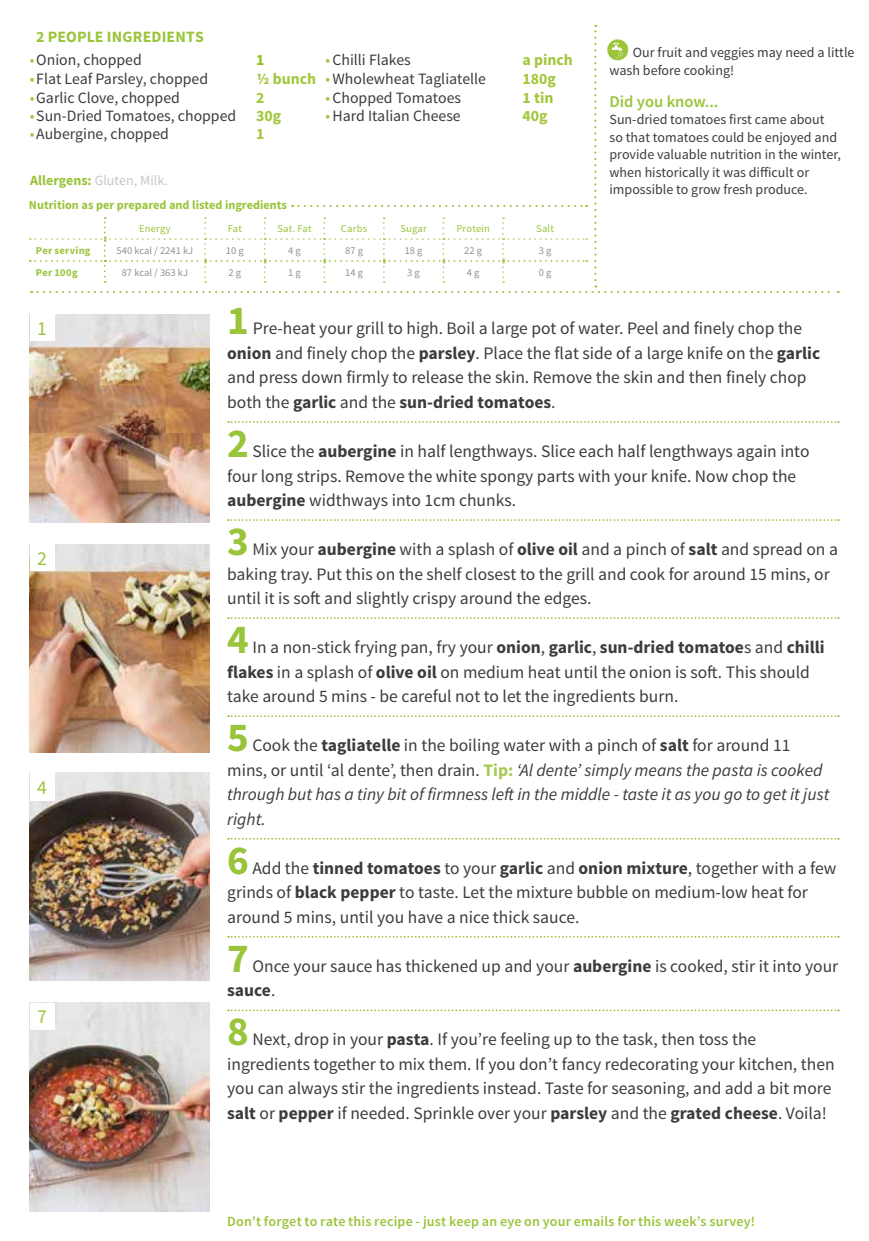
<style>
.page{position:relative;width:869px;height:1241px;background:#fff}
.page>*{position:absolute;margin:0;border:0;box-sizing:border-box;transform-origin:0 0}
.t1{font:700 41.12px "Source Sans Pro";color:#9ac43a}
.t2{font:19.6px "Source Sans Pro";color:#9ac43a}
.t3{font:17.5px/24.5px "Source Sans Pro";color:#3c3c3b}
.t4{font:italic 17.5px/24.5px "Source Sans Pro";color:#3c3c3b}
.t5{font:600 16.45px "Source Sans Pro";color:#9ac43a}
.t6{font:15.75px "Source Sans Pro";color:#3c3c3b}
.t7{font:700 15.75px "Source Sans Pro";color:#a2c73a}
.t8{font:700 15.75px "Source Sans Pro";letter-spacing:.01em;color:#9ac43a}
.t9{font:700 15.75px "Source Sans Pro";color:#95c11f}
.t10{font:14px/17.5px "Source Sans Pro";color:#3c3c3b}
.t11{font:600 14px "Source Sans Pro";letter-spacing:.015em;color:#9ac43a}
.t12{font:14px "Source Sans Pro";color:#c6c6c6}
.t13{font:700 12.25px "Source Sans Pro";color:#9ac43a}
.t14{font:10.5px "Source Sans Pro";color:#929292}
.t15{font:10.5px "Source Sans Pro";letter-spacing:.02em;color:#9ac43a}
.t16{font:700 10.5px "Source Sans Pro";letter-spacing:.025em;color:#9ac43a}
.s1{color:#a2c73a}
.s2{font-weight:700;color:#a2c73a}
.s3{font-weight:700;color:#9ac43a}
.s4{font-weight:700}
.s5{font-style:normal}
.s6{font-weight:700;font-style:normal}
.s7{font-weight:700;font-style:normal;color:#a6c94f}
</style>
<div class="page">
<img style="left:30px;top:1002px;width:180px;height:208px">
<img style="left:30px;top:772px;width:180px;height:208px">
<img style="left:30px;top:314px;width:180px;height:208px">
<img style="left:30px;top:544px;width:180px;height:208px">
<div style="left:30px;top:314px;width:25px;height:26px;background:#fff"></div>
<div style="left:30px;top:544px;width:25px;height:27px;background:#fff"></div>
<div style="left:30px;top:772px;width:25px;height:28px;background:#fff"></div>
<div style="left:30px;top:1002px;width:25px;height:27px;background:#fff"></div>
<svg style="left:228px;top:421px;width:610px;height:2px"></svg>
<svg style="left:228px;top:519px;width:610px;height:2px"></svg>
<svg style="left:228px;top:617px;width:610px;height:2px"></svg>
<svg style="left:228px;top:715px;width:610px;height:2px"></svg>
<svg style="left:228px;top:837px;width:610px;height:2px"></svg>
<svg style="left:228px;top:936px;width:610px;height:1px"></svg>
<svg style="left:228px;top:1009px;width:610px;height:2px"></svg>
<svg style="left:30px;top:25px;width:808px;height:268px"></svg>
<p class="t8" style="left:36px;top:26px;width:169px">2 PEOPLE INGREDIENTS</p>
<p class="t6" style="left:30px;top:50px;width:113px"><span class="s1">•</span>Onion, chopped</p>
<p class="t9" style="left:256px;top:50px;width:10px">1</p>
<p class="t6" style="left:325px;top:50px;width:87px"><span class="s1">•</span>Chilli Flakes</p>
<p class="t7" style="left:522px;top:50px;width:52px">a pinch</p>
<p class="t6" style="left:30px;top:69px;width:180px"><span class="s1">•</span>Flat Leaf Parsley, chopped</p>
<p class="t6" style="left:256px;top:69px;width:231px"><span class="s2">1/2 bunch</span> <span class="s1">•</span>Wholewheat Tagliatelle</p>
<p class="t7" style="left:522px;top:69px;width:35px">180g</p>
<p class="t6" style="left:30px;top:88px;width:151px"><span class="s1">•</span>Garlic Clove, chopped</p>
<p class="t7" style="left:256px;top:87px;width:10px">2</p>
<p class="t6" style="left:325px;top:88px;width:137px"><span class="s1">•</span>Chopped Tomatoes</p>
<p class="t7" style="left:522px;top:87px;width:32px">1 tin</p>
<p class="t6" style="left:30px;top:106px;width:208px"><span class="s1">•</span>Sun-Dried Tomatoes, chopped</p>
<p class="t7" style="left:256px;top:106px;width:27px">30g</p>
<p class="t6" style="left:325px;top:106px;width:137px"><span class="s1">•</span>Hard Italian Cheese</p>
<p class="t7" style="left:522px;top:106px;width:27px">40g</p>
<p class="t6" style="left:30px;top:124px;width:141px"><span class="s1">•</span>Aubergine, chopped</p>
<p class="t7" style="left:256px;top:124px;width:10px">1</p>
<p class="t12" style="left:30px;top:171px;width:139px"><span class="s3">Allergens:</span> Gluten, Milk.</p>
<p class="t15" style="left:139px;top:222px;width:33px">Energy</p>
<p class="t15" style="left:228px;top:222px;width:16px">Fat</p>
<p class="t15" style="left:277px;top:222px;width:36px">Sat. Fat</p>
<p class="t15" style="left:341px;top:222px;width:28px">Carbs</p>
<p class="t15" style="left:400px;top:222px;width:28px">Sugar</p>
<p class="t15" style="left:456px;top:222px;width:35px">Protein</p>
<p class="t15" style="left:536px;top:222px;width:19px">Salt</p>
<p class="t16" style="left:36px;top:244px;width:56px">Per serving</p>
<p class="t14" style="left:116px;top:244px;width:78px">540 kcal / 2241 kJ</p>
<p class="t14" style="left:226px;top:244px;width:19px">10 g</p>
<p class="t14" style="left:288px;top:244px;width:14px">4 g</p>
<p class="t14" style="left:345px;top:244px;width:19px">87 g</p>
<p class="t14" style="left:404px;top:244px;width:19px">18 g</p>
<p class="t14" style="left:464px;top:244px;width:19px">22 g</p>
<p class="t14" style="left:538px;top:244px;width:14px">3 g</p>
<p class="t16" style="left:36px;top:265px;width:43px">Per 100g</p>
<p class="t14" style="left:122px;top:266px;width:68px">87 kcal / 363 kJ</p>
<p class="t14" style="left:228px;top:266px;width:14px">2 g</p>
<p class="t14" style="left:288px;top:266px;width:14px">1 g</p>
<p class="t14" style="left:345px;top:266px;width:19px">14 g</p>
<p class="t14" style="left:407px;top:266px;width:14px">3 g</p>
<p class="t14" style="left:466px;top:266px;width:14px">4 g</p>
<p class="t14" style="left:538px;top:266px;width:14px">0 g</p>
<p class="t13" style="left:29px;top:197px;width:259px">Nutrition as per prepared and listed ingredients</p>
<p class="t10" style="left:609px;top:44px;width:246px;text-indent:23px">Our fruit and veggies may need a little wash before cooking!</p>
<p class="t5" style="left:609px;top:91px;width:110px">Did you know...</p>
<p class="t10" style="left:609px;top:111px;width:233px">Sun-dried tomatoes first came about so that tomatoes could be enjoyed and provide valuable nutrition in the winter, when historically it was difficult or impossible to grow fresh produce.</p>
<p class="t2" style="left:37px;top:316px;width:11px">1</p>
<p class="t2" style="left:37px;top:546px;width:11px">2</p>
<p class="t2" style="left:37px;top:775px;width:11px">4</p>
<p class="t2" style="left:37px;top:1004px;width:11px">7</p>
<h1 class="t1" style="left:227px;top:294px;width:23px">1</h1>
<p class="t3" style="left:227px;top:316px;width:594px;text-indent:25px">Pre-heat your grill to high. Boil a large pot of water. Peel and finely chop the <span class="s4">onion</span> and finely chop the <span class="s4">parsley</span>. Place the flat side of a large knife on the <span class="s4">garlic </span>and press down firmly to release the skin. Remove the skin and then finely chop both the <span class="s4">garlic</span> and the <span class="s4">sun-dried tomatoes</span>.</p>
<h1 class="t1" style="left:227px;top:417px;width:23px">2</h1>
<p class="t3" style="left:227px;top:439px;width:583px;text-indent:25px">Slice the <span class="s4">aubergine</span> in half lengthways. Slice each half lengthways again into four long strips. Remove the white spongy parts with your knife. Now chop the <span class="s4">aubergine</span> widthways into 1cm chunks.</p>
<h1 class="t1" style="left:227px;top:515px;width:23px">3</h1>
<p class="t3" style="left:227px;top:537px;width:612px;text-indent:25px">Mix your <span class="s4">aubergine</span> with a splash of <span class="s4">olive oil</span> and a pinch of <span class="s4">salt</span> and spread on a baking tray. Put this on the shelf closest to the grill and cook for around 15 mins, or until it is soft and slightly crispy around the edges.</p>
<h1 class="t1" style="left:227px;top:613px;width:23px">4</h1>
<p class="t3" style="left:227px;top:635px;width:598px;text-indent:25px">In a non-stick frying pan, fry your <span class="s4">onion</span>, <span class="s4">garlic</span>, <span class="s4">sun-dried tomatoe</span>s and <span class="s4">chilli flakes</span> in a splash of <span class="s4">olive oil</span> on medium heat until the onion is soft. This should take around 5 mins - be careful not to let the ingredients burn.</p>
<h1 class="t1" style="left:227px;top:711px;width:23px">5</h1>
<p class="t4" style="left:227px;top:733px;width:603px;text-indent:25px"><span class="s5">Cook the</span> <span class="s6">tagliatelle</span> <span class="s5">in the boiling water with a pinch of</span> <span class="s6">salt</span> <span class="s5">for around 11 mins, or until ‘al dente’, then drain.</span> <span class="s7">Tip:</span> ‘Al dente’ simply means the pasta is cooked through but has a tiny bit of firmness left in the middle - taste it as you go to get it just right.</p>
<h1 class="t1" style="left:227px;top:833px;width:23px">6</h1>
<p class="t3" style="left:227px;top:855px;width:610px;text-indent:25px">Add the <span class="s4">tinned tomatoes</span> to your <span class="s4">garlic</span> and <span class="s4">onion mixture</span>, together with a few grinds of <span class="s4">black pepper</span> to taste. Let the mixture bubble on medium-low heat for around 5 mins, until you have a nice thick sauce.</p>
<h1 class="t1" style="left:227px;top:931px;width:23px">7</h1>
<p class="t3" style="left:227px;top:953px;width:612px;text-indent:25px">Once your sauce has thickened up and your <span class="s4">aubergine</span> is cooked, stir it into your <span class="s4">sauce</span>.</p>
<h1 class="t1" style="left:227px;top:1005px;width:23px">8</h1>
<p class="t3" style="left:227px;top:1027px;width:608px;text-indent:25px">Next, drop in your <span class="s4">pasta</span>. If you’re feeling up to the task, then toss the ingredients together to mix them. If you don’t fancy redecorating your kitchen, then you can always stir the ingredients instead. Taste for seasoning, and add a bit more <span class="s4">salt</span> or <span class="s4">pepper</span> if needed. Sprinkle over your <span class="s4">parsley</span> and the <span class="s4">grated cheese</span>. Voila!</p>
<p class="t11" style="left:227px;top:1212px;width:529px">Don’t forget to rate this recipe - just keep an eye on your emails for this week’s survey!</p>
</div>
